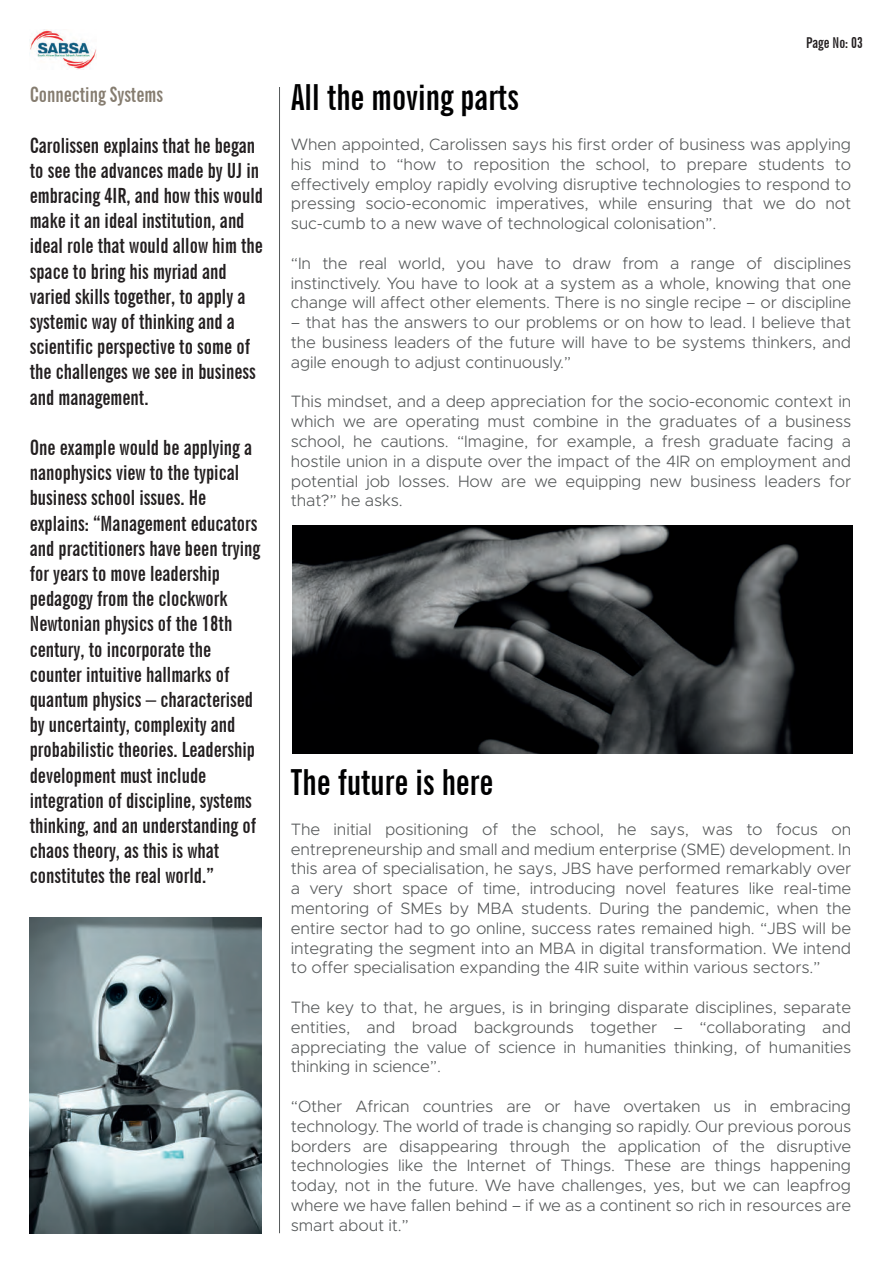
<style>
.page{position:relative;width:893px;height:1263px;background:#fff}
.page>*{position:absolute;margin:0;border:0;box-sizing:border-box;transform-origin:0 0}
.t1{font:700 extra-condensed 36px "News Gothic BT";color:#000001}
.t2{font:700 extra-condensed 21px/25.2px "News Gothic BT";color:#231f20}
.t3{font:700 extra-condensed 21px "News Gothic BT";color:#857c6f}
.t4{font:300 16.5px/19.8px "Metropolis";letter-spacing:-.01em;color:#575a5b;text-align:justify}
.t5{font:700 extra-condensed 15px "News Gothic BT";color:#231f20}
</style>
<div class="page">
<hr style="left:279px;top:87px;width:1px;height:1146px;background:#55595a">
<img style="left:30px;top:30px;width:66px;height:40px">
<img style="left:30px;top:917px;width:232px;height:316px">
<img style="left:292px;top:525px;width:561px;height:229px">
<p class="t3" style="left:30px;top:82px;width:135px">Connecting Systems</p>
<p class="t2" style="left:30px;top:132px;width:235px">Carolissen explains that he began to see the advances made by UJ in embracing 4IR, and how this would make it an ideal institution, and ideal role that would allow him the space to bring his myriad and varied skills together, to apply a systemic way of thinking and a scientific perspective to some of the challenges we see in business and management.</p>
<p class="t2" style="left:30px;top:435px;width:232px">One example would be applying a nanophysics view to the typical business school issues. He explains: “Management educators and practitioners have been trying for years to move leadership pedagogy from the clockwork<br>Newtonian physics of the 18th century, to incorporate the counter intuitive hallmarks of quantum physics – characterised by uncertainty, complexity and probabilistic theories. Leadership development must include integration of discipline, systems thinking, and an understanding of chaos theory, as this is what constitutes the real world.”</p>
<h1 class="t1" style="left:291px;top:75px;width:229px">All the moving parts</h1>
<p class="t5" style="left:806px;top:34px;width:59px">Page No: 03</p>
<p class="t4" style="left:291px;top:134px;width:562px">When appointed, Carolissen says his first order of business was applying his mind to “how to reposition the school, to prepare students to effectively employ rapidly evolving disruptive technologies to respond to pressing socio-economic imperatives, while ensuring that we do not suc-cumb to a new wave of technological colonisation”.</p>
<p class="t4" style="left:291px;top:253px;width:562px">“In the real world, you have to draw from a range of disciplines instinctively. You have to look at a system as a whole, knowing that one change will affect other elements. There is no single recipe – or discipline</p>
<p class="t4" style="left:291px;top:313px;width:562px">– that has the answers to our problems or on how to lead. I believe that the business leaders of the future will have to be systems thinkers, and agile enough to adjust continuously.”</p>
<p class="t4" style="left:291px;top:392px;width:562px">This mindset, and a deep appreciation for the socio-economic context in which we are operating must combine in the graduates of a business school, he cautions. “Imagine, for example, a fresh graduate facing a hostile union in a dispute over the impact of the 4IR on employment and potential job losses. How are we equipping new business leaders for that?” he asks.</p>
<h1 class="t1" style="left:291px;top:760px;width:204px">The future is here</h1>
<p class="t4" style="left:291px;top:819px;width:562px">The initial positioning of the school, he says, was to focus on entrepreneurship and small and medium enterprise (SME) development. In this area of specialisation, he says, JBS have performed remarkably over a very short space of time, introducing novel features like real-time mentoring of SMEs by MBA students. During the pandemic, when the entire sector had to go online, success rates remained high. “JBS will be integrating the segment into an MBA in digital transformation. We intend to offer specialisation expanding the 4IR suite within various sectors.”</p>
<p class="t4" style="left:291px;top:997px;width:562px">The key to that, he argues, is in bringing disparate disciplines, separate entities, and broad backgrounds together – “collaborating and appreciating the value of science in humanities thinking, of humanities thinking in science”.</p>
<p class="t4" style="left:291px;top:1096px;width:562px">“Other African countries are or have overtaken us in embracing technology. The world of trade is changing so rapidly. Our previous porous borders are disappearing through the application of the disruptive technologies like the Internet of Things. These are things happening today, not in the future. We have challenges, yes, but we can leapfrog where we have fallen behind – if we as a continent so rich in resources are smart about it.”</p>
</div>
